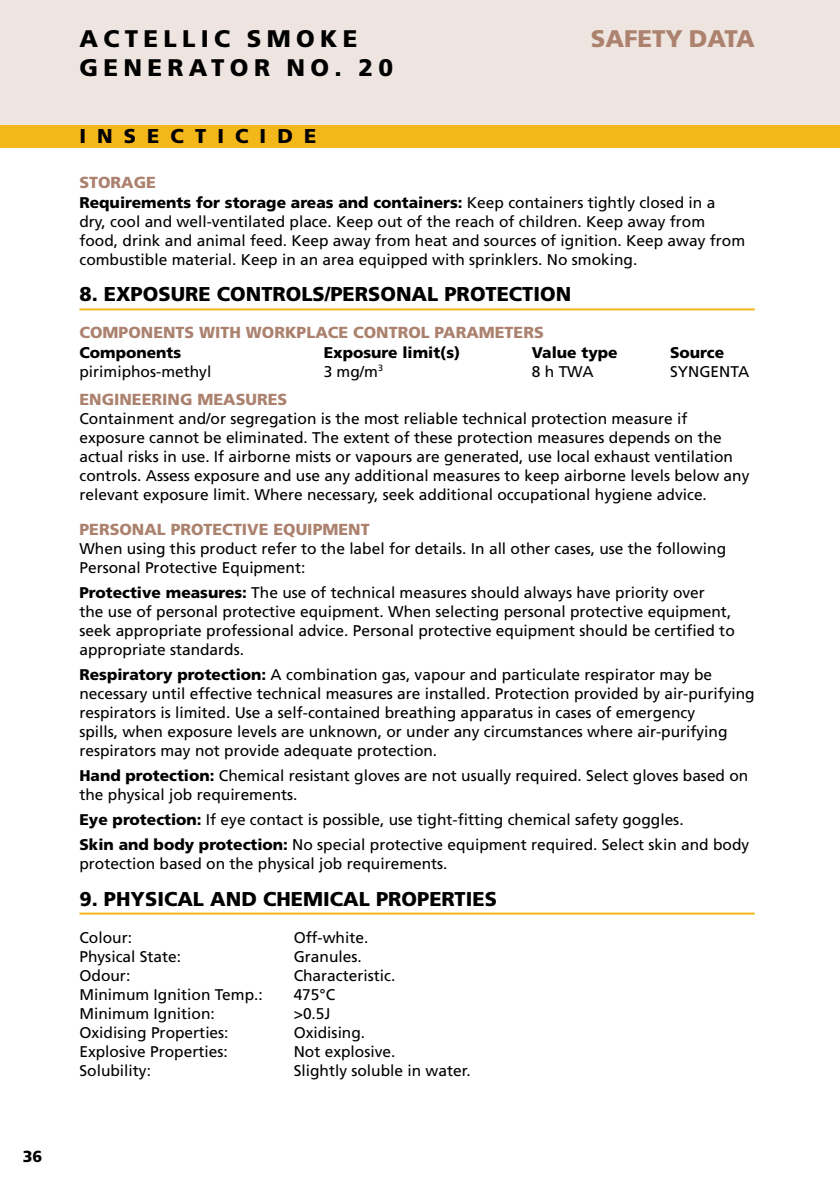
<style>
.page{position:relative;width:840px;height:1191px;background:#fff}
.page>*{position:absolute;margin:0;border:0;box-sizing:border-box;transform-origin:0 0}
.t1{font:900 24px "Frutiger";letter-spacing:.22em;color:#000}
.t2{font:900 24px "Frutiger";color:#ac826f}
.t3{font:900 20px "Frutiger";color:#000}
.t4{font:900 20px "Frutiger";letter-spacing:.555em;color:#000}
.t5{font:900 16px "Frutiger";color:#ac826f}
.t6{font:900 16px "Frutiger";color:#000}
.t7{font:15.6px/19px "Frutiger";color:#000}
.t8{font:900 15.6px "Frutiger";color:#000}
.s1{font-weight:900}
</style>
<div class="page">
<div style="left:0;top:0;width:839px;height:132px;background:#eee5e0"></div>
<div style="left:0;top:125px;width:839px;height:22px;background:#f3b71a"></div>
<hr style="left:79px;top:308px;width:675px;height:2px;background:#f3b71a">
<hr style="left:79px;top:912px;width:675px;height:2px;background:#f3b71a">
<p class="t6" style="left:23px;top:1147px;width:21px">36</p>
<h1 class="t1" style="left:79px;top:24px;width:279px">ACTELLIC SMOKE</h1>
<h1 class="t2" style="left:590px;top:24px;width:165px">SAFETY DATA</h1>
<h1 class="t1" style="left:79px;top:53px;width:315px">GENERATOR NO. 20</h1>
<p class="t4" style="left:79px;top:124px;width:238px">INSECTICIDE</p>
<p class="t5" style="left:79px;top:173px;width:78px">STORAGE</p>
<p class="t7" style="left:79px;top:193px;width:666px"><span class="s1">Requirements for storage areas and containers:</span> Keep containers tightly closed in a dry, cool and well-ventilated place. Keep out of the reach of children. Keep away from food, drink and animal feed. Keep away from heat and sources of ignition. Keep away from combustible material. Keep in an area equipped with sprinklers. No smoking.</p>
<p class="t3" style="left:79px;top:282px;width:493px">8. EXPOSURE CONTROLS/PERSONAL PROTECTION</p>
<p class="t5" style="left:79px;top:323px;width:24px">Components</p>
<p class="t5" style="left:199px;top:323px;width:75px">with workplace</p>
<p class="t5" style="left:353px;top:323px;width:12px">control</p>
<p class="t5" style="left:434px;top:323px;width:12px">parameters</p>
<p class="t8" style="left:79px;top:342px;width:103px">Components</p>
<p class="t8" style="left:323px;top:342px;width:179px">Exposure limit(s) V</p>
<p class="t8" style="left:542px;top:342px;width:77px">alue type</p>
<p class="t8" style="left:669px;top:342px;width:55px">Source</p>
<p class="t7" style="left:79px;top:362px;width:133px">pirimiphos-methyl</p>
<p class="t7" style="left:323px;top:362px;width:61px">3 mg/m<sup>3</sup></p>
<p class="t7" style="left:531px;top:362px;width:63px">8 h TWA</p>
<p class="t7" style="left:669px;top:362px;width:81px">SYNGENTA</p>
<p class="t5" style="left:79px;top:390px;width:209px">ENGINEERING MEASURES</p>
<p class="t7" style="left:79px;top:409px;width:671px">Containment and/or segregation is the most reliable technical protection measure if exposure cannot be eliminated. The extent of these protection measures depends on the actual risks in use. If airborne mists or vapours are generated, use local exhaust ventilation controls. Assess exposure and use any additional measures to keep airborne levels below any relevant exposure limit. Where necessary, seek additional occupational hygiene advice.</p>
<p class="t5" style="left:79px;top:519px;width:291px">PERSONAL PROTECTIVE EQUIPMENT</p>
<p class="t7" style="left:79px;top:539px;width:648px">When using this product refer to the label for details. In all other cases, use the following<br>Personal Protective Equipment:</p>
<p class="t7" style="left:79px;top:583px;width:656px"><span class="s1">Protective measures:</span> The use of technical measures should always have priority over<br>the use of personal protective equipment. When selecting personal protective equipment, seek appropriate professional advice. Personal protective equipment should be certified to appropriate standards.</p>
<p class="t7" style="left:79px;top:665px;width:676px"><span class="s1">Respiratory protection:</span> A combination gas, vapour and particulate respirator may be necessary until effective technical measures are installed. Protection provided by air-purifying respirators is limited. Use a self-contained breathing apparatus in cases of emergency<br>spills, when exposure levels are unknown, or under any circumstances where air-purifying respirators may not provide adequate protection.</p>
<p class="t7" style="left:79px;top:766px;width:670px"><span class="s1">Hand protection:</span> Chemical resistant gloves are not usually required. Select gloves based on the physical job requirements.</p>
<p class="t7" style="left:79px;top:807px;width:671px;line-height:25px"><span class="s1">Eye protection:</span> If eye contact is possible, use tight-fitting chemical safety goggles.<br><span class="s1">Skin and body protection:</span> No special protective equipment required. Select skin and body</p>
<p class="t7" style="left:79px;top:854px;width:369px">protection based on the physical job requirements.</p>
<p class="t3" style="left:79px;top:886px;width:419px">9. PHYSICAL AND CHEMICAL PROPERTIES</p>
<p class="t7" style="left:79px;top:927px;width:54px">Colour:</p>
<p class="t7" style="left:293px;top:927px;width:76px">Off-white.</p>
<p class="t7" style="left:79px;top:946px;width:103px">Physical State:</p>
<p class="t7" style="left:293px;top:946px;width:70px">Granules.</p>
<p class="t7" style="left:79px;top:965px;width:52px">Odour:</p>
<p class="t7" style="left:293px;top:965px;width:103px">Characteristic.</p>
<p class="t7" style="left:79px;top:984px;width:185px">Minimum Ignition Temp.:</p>
<p class="t7" style="left:293px;top:984px;width:43px">475°C</p>
<p class="t7" style="left:79px;top:1003px;width:137px">Minimum Ignition:</p>
<p class="t7" style="left:293px;top:1003px;width:38px">&gt;0.5J</p>
<p class="t7" style="left:79px;top:1022px;width:151px">Oxidising Properties:</p>
<p class="t7" style="left:293px;top:1022px;width:73px">Oxidising.</p>
<p class="t7" style="left:79px;top:1041px;width:150px">Explosive Properties:</p>
<p class="t7" style="left:293px;top:1041px;width:103px">Not explosive.</p>
<p class="t7" style="left:79px;top:1060px;width:73px">Solubility:</p>
<p class="t7" style="left:293px;top:1060px;width:178px">Slightly soluble in water.</p>
</div>
